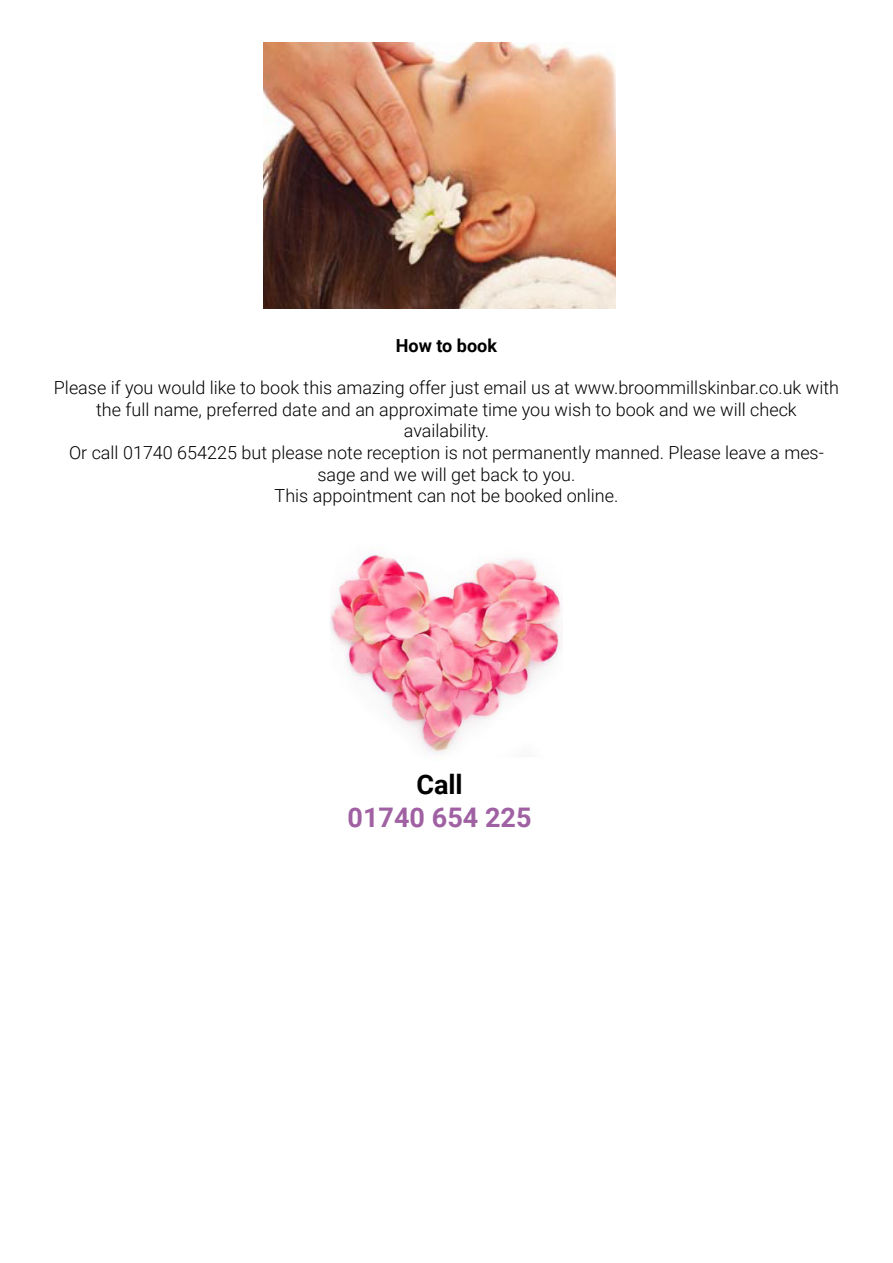
<style>
.page{position:relative;width:893px;height:1263px;background:#fff}
.page>*{position:absolute;margin:0;border:0;box-sizing:border-box;transform-origin:0 0}
.t1{font:700 27px "Roboto";color:#a061a3}
.t2{font:700 27px "Roboto";color:#000}
.t3{font:300 18px/21.6px "Roboto";color:#000;text-align:center}
.t4{font:700 18px "Roboto";color:#000}
</style>
<div class="page">
<img style="left:331px;top:553px;width:231px;height:201px">
<img style="left:264px;top:43px;width:351px;height:266px">
<p class="t4" style="left:396px;top:333px;width:103px">How to book</p>
<p class="t3" style="left:54px;top:376px;width:787px">Please if you would like to book this amazing offer just email us at www.broommillskinbar.co.uk with the full name, preferred date and an approximate time you wish to book and we will check availability.<br>Or call 01740 654225 but please note reception is not permanently manned. Please leave a mes&shy;sage and we will get back to you.<br>This appointment can not be booked online.</p>
<h1 class="t2" style="left:416px;top:766px;width:48px">Call</h1>
<h1 class="t1" style="left:348px;top:798px;width:185px">01740 654 225</h1>
</div>
